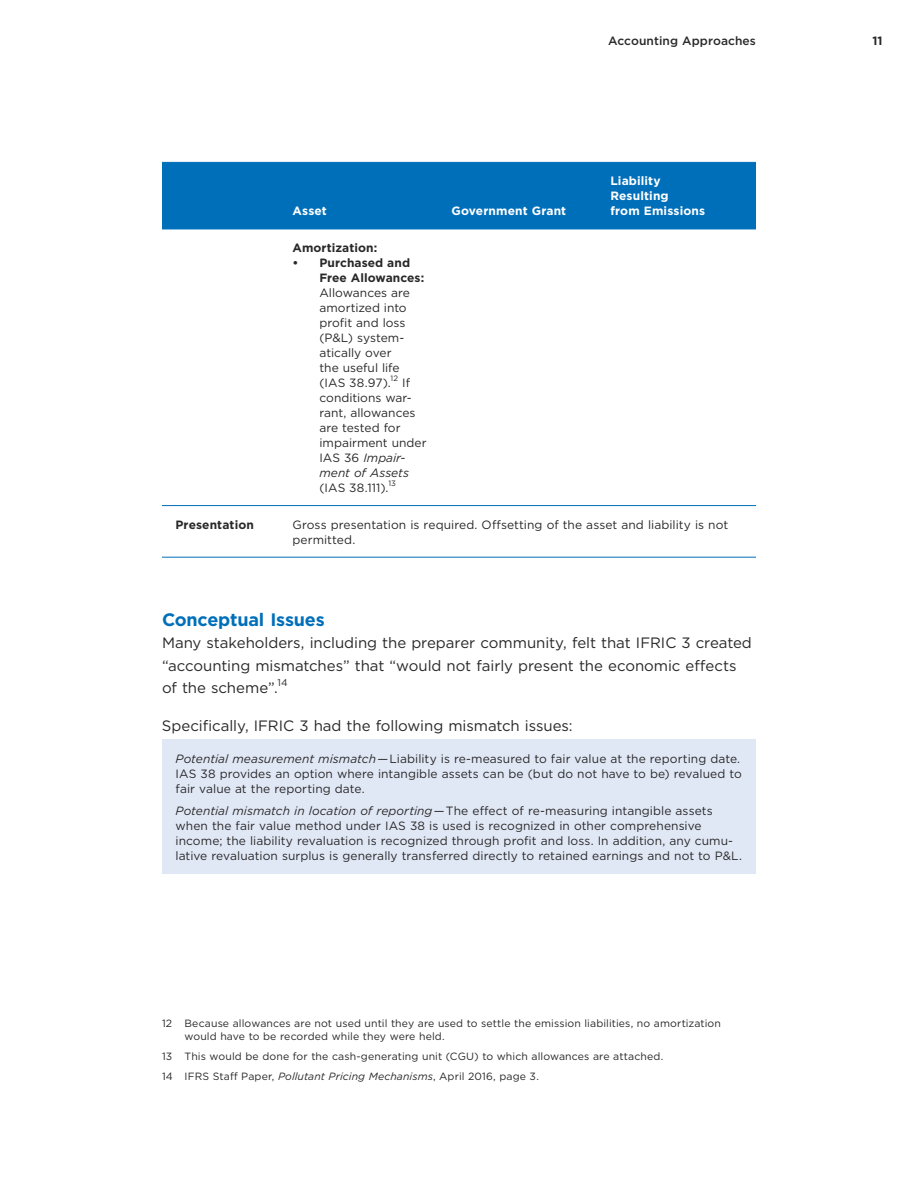
<style>
.page{position:relative;width:918px;height:1188px;background:#fff}
.page>*{position:absolute;margin:0;border:0;box-sizing:border-box;transform-origin:0 0}
.t1{font:700 18px "Gotham";letter-spacing:-.01em;color:#006fba}
.t2{font:15px/22.5px "Gotham";letter-spacing:-.005em;color:#292829}
.t3{font:12px/15px "Gotham";letter-spacing:.005em;color:#292829}
.t4{font:700 12px/15px "Gotham";letter-spacing:.005em;color:#292829}
.t5{font:700 12px/15px "Gotham";letter-spacing:.01em;color:#fff}
.t6{font:500 12px "Gotham";letter-spacing:.005em;color:#292829}
.t7{font:10.5px/12.6px "Gotham";letter-spacing:.01em;color:#292829}
.t8{font:9.75px "Gotham";color:#292829}
.t9{font:7.8px "Gotham";color:#292829}
.s1{font-style:italic}
</style>
<div class="page">
<div style="left:162px;top:163px;width:594px;height:66px;background:#006fba"></div>
<hr style="left:162px;top:505px;width:117px;height:1px;background:#006fba">
<hr style="left:162px;top:557px;width:117px;height:1px;background:#006fba">
<hr style="left:162px;top:162px;width:117px;height:1px;background:#006fba">
<hr style="left:279px;top:162px;width:159px;height:1px;background:#006fba">
<hr style="left:438px;top:162px;width:159px;height:1px;background:#006fba">
<hr style="left:597px;top:162px;width:159px;height:1px;background:#006fba">
<hr style="left:162px;top:229px;width:117px;height:1px;background:#006fba">
<hr style="left:279px;top:229px;width:159px;height:1px;background:#006fba">
<hr style="left:438px;top:229px;width:159px;height:1px;background:#006fba">
<hr style="left:597px;top:229px;width:159px;height:1px;background:#006fba">
<hr style="left:279px;top:505px;width:159px;height:1px;background:#006fba">
<hr style="left:438px;top:505px;width:159px;height:1px;background:#006fba">
<hr style="left:597px;top:505px;width:159px;height:1px;background:#006fba">
<hr style="left:279px;top:557px;width:159px;height:1px;background:#006fba">
<hr style="left:438px;top:557px;width:159px;height:1px;background:#006fba">
<hr style="left:597px;top:557px;width:159px;height:1px;background:#006fba">
<div style="left:162px;top:740px;width:594px;height:134px;background:#e1e8f5"></div>
<p class="t6" style="left:608px;top:33px;width:149px">Accounting Approaches</p>
<p class="t4" style="left:872px;top:33px;width:12px">11</p>
<p class="t5" style="left:292px;top:204px;width:36px">Asset</p>
<p class="t5" style="left:452px;top:204px;width:116px">Government Grant</p>
<p class="t4" style="left:292px;top:240px;width:86px">Amortization:</p>
<p class="t4" style="left:320px;top:255px;width:106px;text-indent:-27px">• Purchased and<br>Free Allowances:</p>
<p class="t3" style="left:320px;top:285px;width:92px">Allowances are amortized into profit and loss (P&amp;L) system&shy;atically over the useful life (IAS 38.97).</p>
<p class="t9" style="left:391px;top:373px;width:9px">12</p>
<p class="t3" style="left:319px;top:375px;width:109px;text-indent:83px">If conditions war&shy;rant, allowances are tested for impairment under<br>IAS 36 <span class="s1">Impair&shy;ment of Assets</span></p>
<p class="t3" style="left:319px;top:480px;width:71px">(IAS 38.111).</p>
<p class="t9" style="left:388px;top:478px;width:9px">13</p>
<p class="t5" style="left:610px;top:174px;width:96px">Liability<br>Resulting<br>from Emissions</p>
<p class="t4" style="left:176px;top:517px;width:80px">Presentation</p>
<p class="t3" style="left:292px;top:517px;width:437px">Gross presentation is required. Offsetting of the asset and liability is not permitted.</p>
<h1 class="t1" style="left:162px;top:607px;width:164px">Conceptual Issues</h1>
<p class="t2" style="left:162px;top:631px;width:591px">Many stakeholders, including the preparer community, felt that IFRIC 3 created “accounting mismatches” that “would not fairly present the economic effects of the scheme”.</p>
<p class="t8" style="left:277px;top:676px;width:12px">14</p>
<p class="t2" style="left:162px;top:714px;width:412px">Specifically, IFRIC 3 had the following mismatch issues:</p>
<p class="t3" style="left:176px;top:751px;width:568px"><span class="s1">Potential measurement mismatch</span> — Liability is re-measured to fair value at the reporting date.<br>IAS 38 provides an option where intangible assets can be (but do not have to be) revalued to fair value at the reporting date.</p>
<p class="t3" style="left:176px;top:803px;width:568px"><span class="s1">Potential mismatch in location of reporting</span> — The effect of re-measuring intangible assets when the fair value method under IAS 38 is used is recognized in other comprehensive income; the liability revaluation is recognized through profit and loss. In addition, any cumu&shy;lative revaluation surplus is generally transferred directly to retained earnings and not to P&amp;L.</p>
<p class="t7" style="left:185px;top:1017px;width:538px;text-indent:-23px">12 Because allowances are not used until they are used to settle the emission liabilities, no amortization would have to be recorded while they were held.</p>
<p class="t7" style="left:162px;top:1046px;width:503px;line-height:20.1px">13 This would be done for the cash-generating unit (CGU) to which allowances are attached.<br>14 IFRS Staff Paper, <span class="s1">Pollutant Pricing Mechanisms</span>, April 2016, page 3.</p>
</div>
